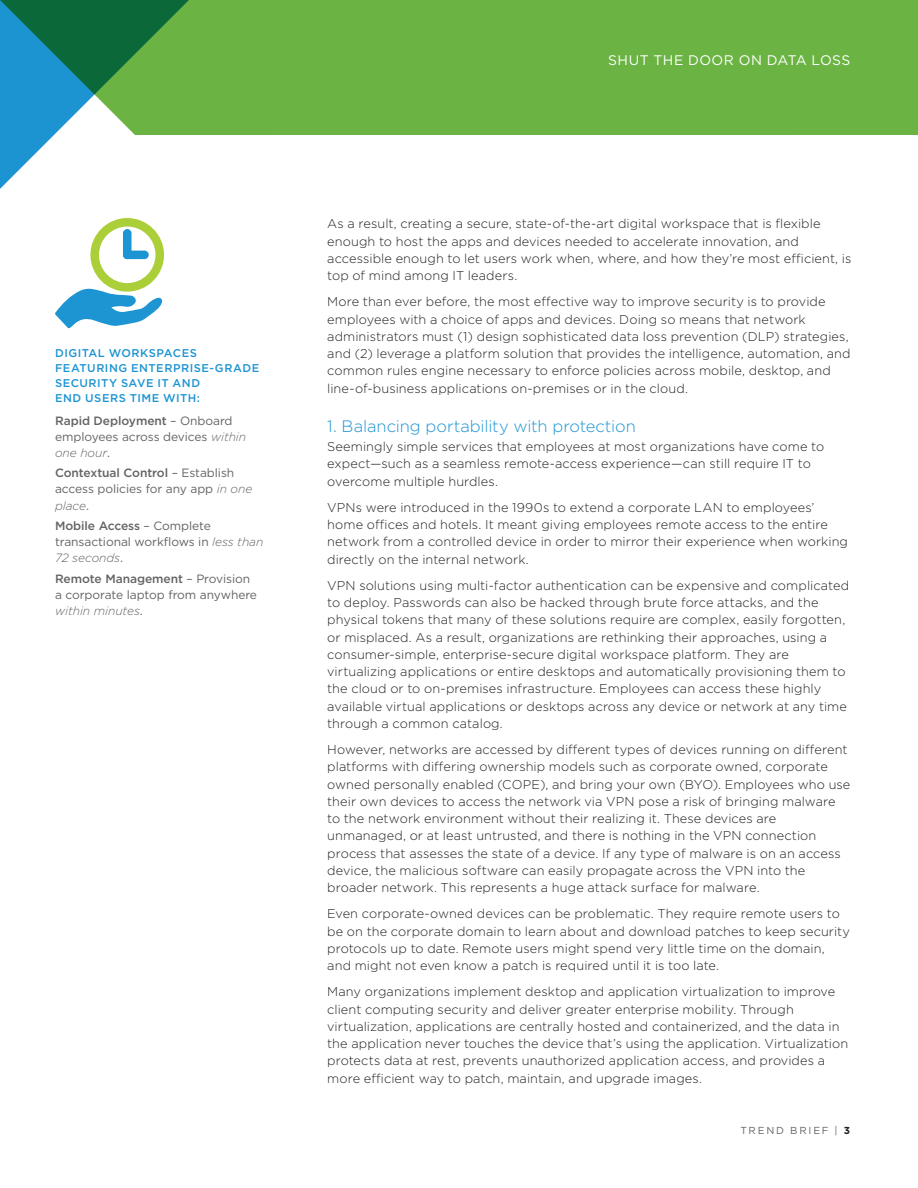
<style>
.page{position:relative;width:918px;height:1188px;background:#fff}
.page>*{position:absolute;margin:0;border:0;box-sizing:border-box;transform-origin:0 0}
._5a_SUBHEAD-1{font:300 16.5px "Gotham";letter-spacing:-.005em;color:#1c94d2}
.t1{font:13.8px "Gotham";letter-spacing:.035em;color:#fff}
._3a_BODY_TEXT{font:300 12.75px/17.2px "Gotham";letter-spacing:.005em;color:#231f20}
._4b__SIDEBAR-BODY{font:12px/16.2px "Gotham";letter-spacing:-.005em;color:#636265}
._4a__SIDEBAR-HEAD{font:500 11.25px/15px "Gotham";letter-spacing:.045em;color:#1c94d2}
.t2{font:10.2px "Gotham";letter-spacing:.18em;color:#636265}
.s1{font-weight:500}
.s2{font-weight:300;font-style:italic}
.s3{font-weight:700;color:#231f20}
</style>
<div class="page">
<div style="left:202px;top:0;width:716px;height:135px;background:#6bb444"></div>
<svg style="left:0;top:0;width:202px;height:189px"></svg>
<svg style="left:55px;top:218px;width:109px;height:111px"></svg>
<div style="left:123px;top:229px;width:9px;height:30px;background:#1d95d3;border-radius:4px"></div>
<div style="left:123px;top:251px;width:26px;height:8px;background:#1d95d3;border-radius:4px"></div>
<p class="_4a__SIDEBAR-HEAD" style="left:55px;top:345px;width:206px">DIGITAL WORKSPACES<br>FEATURING ENTERPRISE-GRADE<br>SECURITY SAVE IT AND<br>END USERS TIME WITH:</p>
<p class="_4b__SIDEBAR-BODY" style="left:55px;top:412px;width:193px"><span class="s1">Rapid Deployment</span> – Onboard employees across devices <span class="s2">within one hour</span>.</p>
<p class="_4b__SIDEBAR-BODY" style="left:55px;top:465px;width:199px"><span class="s1">Contextual Control</span> – Establish access policies for any app <span class="s2">in one place</span>.</p>
<p class="_4b__SIDEBAR-BODY" style="left:55px;top:517px;width:210px"><span class="s1">Mobile Access</span> – Complete transactional workflows in <span class="s2">less than<br>72 seconds</span>.</p>
<p class="_4b__SIDEBAR-BODY" style="left:55px;top:570px;width:203px"><span class="s1">Remote Management</span> – Provision a corporate laptop from anywhere <span class="s2">within minutes</span>.</p>
<p class="t1" style="left:608px;top:51px;width:244px">SHUT THE DOOR ON DATA LOSS</p>
<p class="_3a_BODY_TEXT" style="left:327px;top:215px;width:526px">As a result, creating a secure, state-of-the-art digital workspace that is flexible enough to host the apps and devices needed to accelerate innovation, and accessible enough to let users work when, where, and how they’re most efficient, is top of mind among IT leaders.</p>
<p class="_3a_BODY_TEXT" style="left:327px;top:293px;width:525px">More than ever before, the most effective way to improve security is to provide employees with a choice of apps and devices. Doing so means that network administrators must (1) design sophisticated data loss prevention (DLP) strategies, and (2) leverage a platform solution that provides the intelligence, automation, and common rules engine necessary to enforce policies across mobile, desktop, and line-of-business applications on-premises or in the cloud.</p>
<p class="_5a_SUBHEAD-1" style="left:327px;top:415px;width:310px">1. Balancing portability with protection</p>
<p class="_3a_BODY_TEXT" style="left:327px;top:438px;width:499px">Seemingly simple services that employees at most organizations have come to expect—such as a seamless remote-access experience—can still require IT to overcome multiple hurdles.</p>
<p class="_3a_BODY_TEXT" style="left:327px;top:498px;width:522px">VPNs were introduced in the 1990s to extend a corporate LAN to employees’ home offices and hotels. It meant giving employees remote access to the entire network from a controlled device in order to mirror their experience when working directly on the internal network.</p>
<p class="_3a_BODY_TEXT" style="left:327px;top:576px;width:523px">VPN solutions using multi-factor authentication can be expensive and complicated to deploy. Passwords can also be hacked through brute force attacks, and the physical tokens that many of these solutions require are complex, easily forgotten, or misplaced. As a result, organizations are rethinking their approaches, using a consumer-simple, enterprise-secure digital workspace platform. They are virtualizing applications or entire desktops and automatically provisioning them to the cloud or to on-premises infrastructure. Employees can access these highly available virtual applications or desktops across any device or network at any time through a common catalog.</p>
<p class="_3a_BODY_TEXT" style="left:327px;top:741px;width:525px">However, networks are accessed by different types of devices running on different platforms with differing ownership models such as corporate owned, corporate owned personally enabled (COPE), and bring your own (BYO). Employees who use their own devices to access the network via VPN pose a risk of bringing malware to the network environment without their realizing it. These devices are unmanaged, or at least untrusted, and there is nothing in the VPN connection process that assesses the state of a device. If any type of malware is on an access device, the malicious software can easily propagate across the VPN into the broader network. This represents a huge attack surface for malware.</p>
<p class="_3a_BODY_TEXT" style="left:327px;top:905px;width:524px">Even corporate-owned devices can be problematic. They require remote users to be on the corporate domain to learn about and download patches to keep security protocols up to date. Remote users might spend very little time on the domain, and might not even know a patch is required until it is too late.</p>
<p class="_3a_BODY_TEXT" style="left:327px;top:983px;width:523px">Many organizations implement desktop and application virtualization to improve client computing security and deliver greater enterprise mobility. Through virtualization, applications are centrally hosted and containerized, and the data in the application never touches the device that’s using the application. Virtualization protects data at rest, prevents unauthorized application access, and provides a more efficient way to patch, maintain, and upgrade images.</p>
<p class="t2" style="left:740px;top:1124px;width:111px">TREND BRIEF | <span class="s3">3</span></p>
</div>
